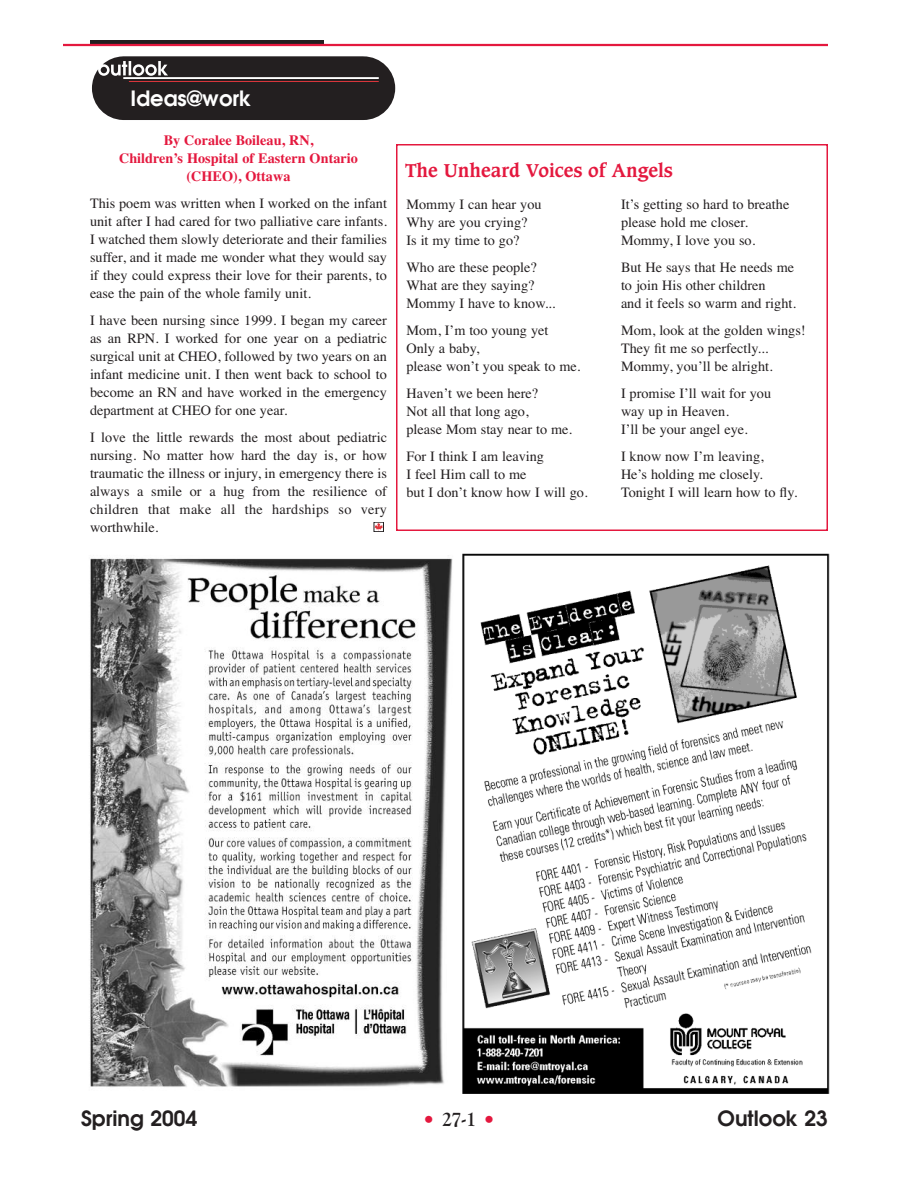
<style>
.page{position:relative;width:918px;height:1188px;background:#fff}
.page>*{position:absolute;margin:0;border:0;box-sizing:border-box;transform-origin:0 0}
.t1{font:600 21px "Avant Garde";color:#231f20}
.t2{font:600 21px "Avant Garde";color:#fff}
.t3{font:700 21px "Goudy Old Style T";color:#231f20}
.t4{font:700 18px "Caxton";color:#e4183e}
.t5{font:14.25px/18px "Times";color:#231f20}
.t6{font:700 14.25px/18px "Times";color:#e4183e;text-align:center}
.s1{font-family:"Avant Garde";font-weight:600;color:#e4183e}
</style>
<div class="page">
<svg style="left:90px;top:40px;width:234px;height:4px"></svg>
<hr style="left:63px;top:44px;width:765px;height:2px;background:#e4183e">
<svg style="left:92px;top:56px;width:303px;height:64px;background:#332f30"></svg>
<hr style="left:123px;top:77px;width:256px;height:2px;background:#fff">
<hr style="left:129px;top:81px;width:250px;height:1px;background:#e1373d">
<svg style="left:376px;top:524px;width:6px;height:6px"></svg>
<div style="left:374px;top:522px;width:10px;height:10px;border:1px solid #231f20"></div>
<div style="left:396px;top:144px;width:432px;height:387px;border:2px solid #e4183e"></div>
<img style="left:462px;top:553px;width:368px;height:541px">
<img style="left:90px;top:558px;width:363px;height:529px">
<h1 class="t2" style="left:130px;top:86px;width:122px">Ideas@work</h1>
<p class="t6" style="left:119px;top:131px;width:240px">By Coralee Boileau, RN,<br>Children’s Hospital of Eastern Ontario (CHEO), Ottawa</p>
<p class="t5" style="left:90px;top:194px;width:299px;text-align:justify">This poem was written when I worked on the infant unit after I had cared for two palliative care infants.<br>I watched them slowly deteriorate and their families suffer, and it made me wonder what they would say if they could express their love for their parents, to ease the pain of the whole family unit.</p>
<p class="t5" style="left:90px;top:311px;width:299px;text-align:justify">I have been nursing since 1999. I began my career as an RPN. I worked for one year on a pediatric surgical unit at CHEO, followed by two years on an infant medicine unit. I then went back to school to become an RN and have worked in the emergency department at CHEO for one year.</p>
<p class="t5" style="left:90px;top:428px;width:299px;text-align:justify">I love the little rewards the most about pediatric nursing. No matter how hard the day is, or how traumatic the illness or injury, in emergency there is always a smile or a hug from the resilience of children that make all the hardships so very worthwhile.</p>
<p class="t4" style="left:405px;top:162px;width:269px">The Unheard Voices of Angels</p>
<p class="t5" style="left:406px;top:195px;width:137px">Mommy I can hear you<br>Why are you crying?<br>Is it my time to go?</p>
<p class="t5" style="left:407px;top:258px;width:150px">Who are these people?<br>What are they saying?<br>Mommy I have to know...</p>
<p class="t5" style="left:407px;top:321px;width:176px">Mom, I’m too young yet<br>Only a baby,<br>please won’t you speak to me.</p>
<p class="t5" style="left:407px;top:384px;width:167px">Haven’t we been here?<br>Not all that long ago,<br>please Mom stay near to me.</p>
<p class="t5" style="left:407px;top:447px;width:183px">For I think I am leaving<br>I feel Him call to me<br>but I don’t know how I will go.</p>
<p class="t5" style="left:621px;top:195px;width:170px">It’s getting so hard to breathe please hold me closer.<br>Mommy, I love you so.</p>
<p class="t5" style="left:621px;top:258px;width:177px">But He says that He needs me to join His other children<br>and it feels so warm and right.</p>
<p class="t5" style="left:621px;top:321px;width:186px">Mom, look at the golden wings!<br>They fit me so perfectly...<br>Mommy, you’ll be alright.</p>
<p class="t5" style="left:621px;top:384px;width:152px">I promise I’ll wait for you way up in Heaven.<br>I’ll be your angel eye.</p>
<p class="t5" style="left:621px;top:447px;width:178px">I know now I’m leaving,<br>He’s holding me closely.<br>Tonight I will learn how to fly.</p>
<h1 class="t1" style="left:81px;top:1106px;width:118px">Spring 2004</h1>
<h1 class="t3" style="left:423px;top:1106px;width:74px"><span class="s1">•</span> 27-1 <span class="s1">•</span></h1>
<h1 class="t1" style="left:717px;top:1106px;width:112px">Outlook 23</h1>
</div>
